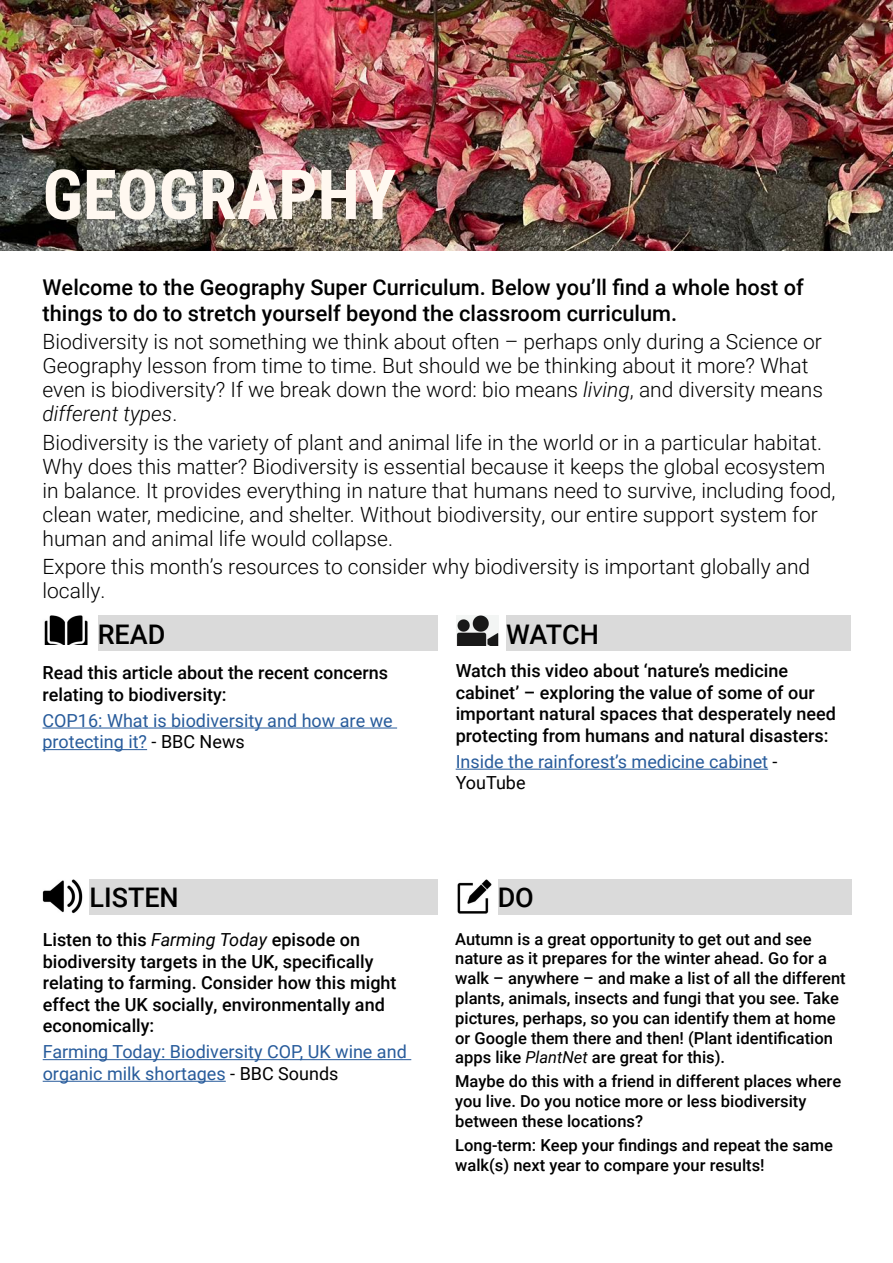
<style>
.page{position:relative;width:893px;height:1263px;background:#fff}
.page>*{position:absolute;margin:0;border:0;box-sizing:border-box;transform-origin:0 0}
.t1{font:700 69px "Roboto Condensed";color:#fff8f0}
.t2{font:500 27px "Roboto";color:#000}
.t3{font:500 21.75px/26.1px "Roboto";color:#000}
.t4{font:300 21px/24px "Roboto";color:#000}
.t5{font:500 18px/21.6px "Roboto";color:#000}
.t6{font:18px/21.6px "Roboto";color:#275b9b}
.t7{font:500 16.5px/19.8px "Roboto";color:#000}
.s1{font-style:italic}
.s2{color:#000}
.s3{font-weight:400;font-style:italic}
</style>
<div class="page">
<img style="left:0;top:0;width:893px;height:251px">
<img style="left:42px;top:879px;width:41px;height:35px">
<div style="left:89px;top:879px;width:349px;height:36px;background:#dadada"></div>
<hr style="left:43px;top:1059px;width:368px;height:1px;background:#275b9b">
<hr style="left:43px;top:1081px;width:183px;height:1px;background:#275b9b">
<img style="left:456px;top:615px;width:43px;height:30px">
<div style="left:506px;top:615px;width:345px;height:36px;background:#dadada"></div>
<hr style="left:456px;top:769px;width:312px;height:1px;background:#275b9b">
<img style="left:457px;top:879px;width:35px;height:35px">
<div style="left:498px;top:879px;width:353px;height:36px;background:#dadada"></div>
<img style="left:44px;top:615px;width:44px;height:29px">
<div style="left:98px;top:615px;width:339px;height:36px;background:#dadada"></div>
<hr style="left:43px;top:727px;width:354px;height:1px;background:#275b9b">
<hr style="left:43px;top:749px;width:104px;height:1px;background:#275b9b">
<h1 class="t1" style="left:43px;top:146px;width:355px">GEOGRAPHY</h1>
<p class="t3" style="left:43px;top:273px;width:763px">Welcome to the Geography Super Curriculum. Below you’ll find a whole host of things to do to stretch yourself beyond the classroom curriculum.</p>
<p class="t4" style="left:43px;top:329px;width:782px">Biodiversity is not something we think about often – perhaps only during a Science or Geography lesson from time to time. But should we be thinking about it more? What even is biodiversity? If we break down the word: bio means <span class="s1">living</span>, and diversity means <span class="s1">different types</span>.</p>
<p class="t4" style="left:43px;top:429px;width:794px">Biodiversity is the variety of plant and animal life in the world or in a particular habitat.<br>Why does this matter? Biodiversity is essential because it keeps the global ecosystem in balance. It provides everything in nature that humans need to survive, including food, clean water, medicine, and shelter. Without biodiversity, our entire support system for human and animal life would collapse.</p>
<p class="t4" style="left:43px;top:554px;width:769px">Expore this month’s resources to consider why biodiversity is important globally and locally.</p>
<p class="t2" style="left:98px;top:615px;width:69px">READ</p>
<p class="t5" style="left:43px;top:661px;width:347px">Read this article about the recent concerns relating to biodiversity:</p>
<p class="t6" style="left:43px;top:709px;width:352px">COP16: What is biodiversity and how are we protecting it? <span class="s2">- BBC News</span></p>
<p class="t2" style="left:89px;top:879px;width:91px">LISTEN</p>
<p class="t5" style="left:43px;top:928px;width:355px">Listen to this <span class="s3">Farming Today</span> episode on biodiversity targets in the UK, specifically relating to farming. Consider how this might effect the UK socially, environmentally and economically:</p>
<p class="t6" style="left:43px;top:1040px;width:366px">Farming Today: Biodiversity COP, UK wine and organic milk shortages <span class="s2">- BBC Sounds</span></p>
<p class="t2" style="left:506px;top:615px;width:94px">WATCH</p>
<p class="t5" style="left:456px;top:659px;width:382px">Watch this video about ‘nature’s medicine cabinet’ – exploring the value of some of our important natural spaces that desperately need protecting from humans and natural disasters:</p>
<p class="t6" style="left:456px;top:750px;width:323px">Inside the rainforest’s medicine cabinet <span class="s2">-<br>YouTube</span></p>
<p class="t2" style="left:498px;top:879px;width:38px">DO</p>
<p class="t7" style="left:455px;top:928px;width:392px">Autumn is a great opportunity to get out and see nature as it prepares for the winter ahead. Go for a walk – anywhere – and make a list of all the different plants, animals, insects and fungi that you see. Take pictures, perhaps, so you can identify them at home or Google them there and then! (Plant identification apps like <span class="s3">PlantNet</span> are great for this).</p>
<p class="t7" style="left:455px;top:1071px;width:387px">Maybe do this with a friend in different places where you live. Do you notice more or less biodiversity between these locations?</p>
<p class="t7" style="left:455px;top:1135px;width:379px">Long-term: Keep your findings and repeat the same walk(s) next year to compare your results!</p>
</div>
